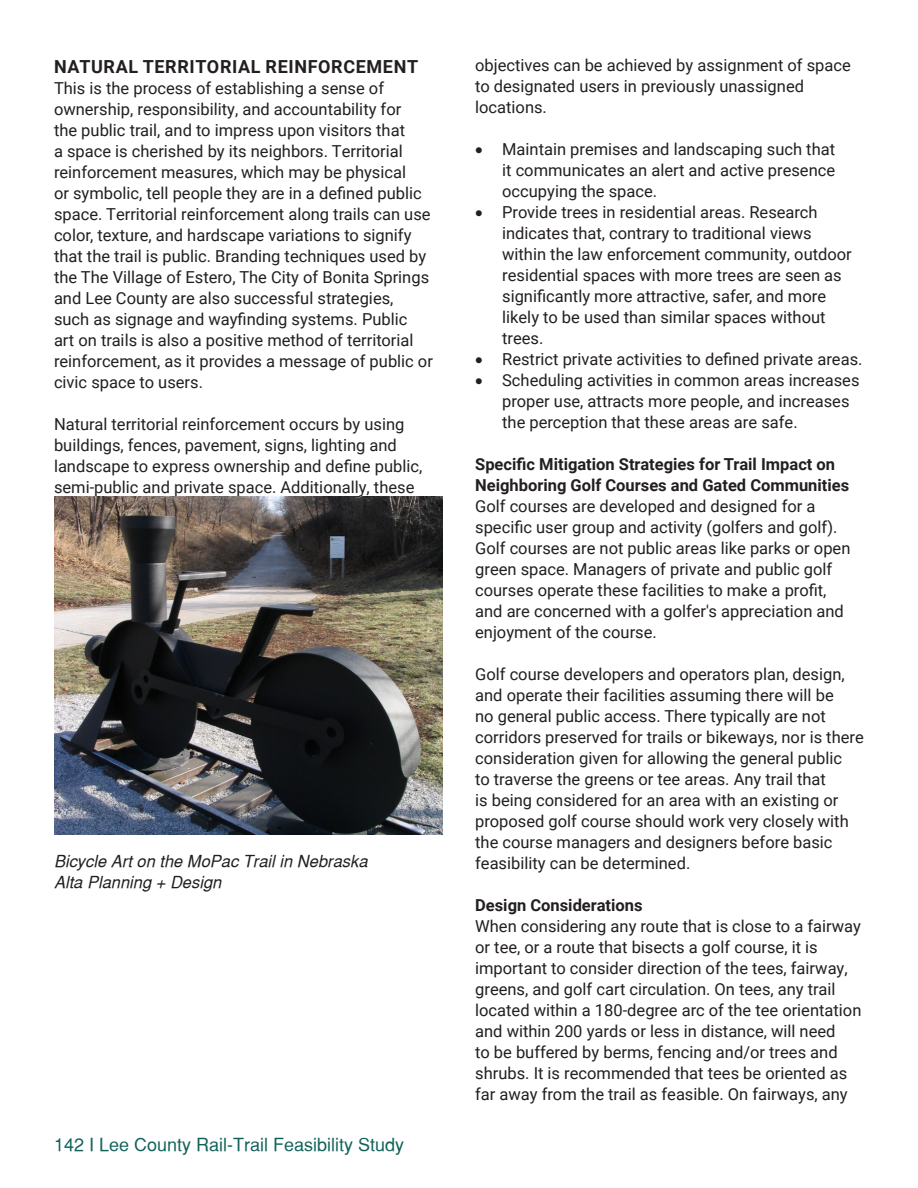
<style>
.page{position:relative;width:918px;height:1188px;background:#fff}
.page>*{position:absolute;margin:0;border:0;box-sizing:border-box;transform-origin:0 0}
.t1{font:18px "Sans Serif";color:#11625a}
.t2{font:700 18px "Roboto";letter-spacing:.035em;color:#231f20}
.Body{font:16.5px/21px "Roboto";color:#231f20}
.Body-2{font:700 16.5px/21px "Roboto";color:#231f20}
.Image_Caption{font:italic 16.5px "Sans Serif";color:#231f20}
</style>
<div class="page">
<img style="left:54px;top:497px;width:389px;height:337px">
<h4 class="t2" style="left:54px;top:54px;width:365px">NATURAL TERRITORIAL REINFORCEMENT</h4>
<p class="Body" style="left:54px;top:77px;width:380px">This is the process of establishing a sense of ownership, responsibility, and accountability for<br>the public trail, and to impress upon visitors that<br>a space is cherished by its neighbors. Territorial reinforcement measures, which may be physical<br>or symbolic, tell people they are in a defined public space. Territorial reinforcement along trails can use color, texture, and hardscape variations to signify that the trail is public. Branding techniques used by the The Village of Estero, The City of Bonita Springs and Lee County are also successful strategies,<br>such as signage and wayfinding systems. Public<br>art on trails is also a positive method of territorial reinforcement, as it provides a message of public or civic space to users.</p>
<p class="Body" style="left:54px;top:413px;width:370px">Natural territorial reinforcement occurs by using buildings, fences, pavement, signs, lighting and landscape to express ownership and define public, semi-public and private space. Additionally, these</p>
<p class="Image_Caption" style="left:54px;top:852px;width:315px">Bicycle Art on the MoPac Trail in Nebraska</p>
<p class="Image_Caption" style="left:54px;top:873px;width:169px">Alta Planning + Design</p>
<p class="t1" style="left:89px;top:1134px;width:317px">I Lee County Rail-Trail Feasibility Study</p>
<p class="Body" style="left:475px;top:54px;width:377px">objectives can be achieved by assignment of space to designated users in previously unassigned locations.</p>
<p class="Body" style="left:502px;top:138px;width:334px;text-align:justify;text-indent:-27px">• Maintain premises and landscaping such that it communicates an alert and active presence occupying the space.</p>
<p class="Body" style="left:502px;top:201px;width:351px;text-indent:-27px">• Provide trees in residential areas. Research indicates that, contrary to traditional views within the law enforcement community, outdoor residential spaces with more trees are seen as significantly more attractive, safer, and more likely to be used than similar spaces without trees.</p>
<p class="Body" style="left:475px;top:348px;width:389px">• Restrict private activities to defined private areas.</p>
<p class="Body" style="left:502px;top:369px;width:359px;text-indent:-27px">• Scheduling activities in common areas increases proper use, attracts more people, and increases the perception that these areas are safe.</p>
<p class="Body-2" style="left:475px;top:453px;width:376px">Specific Mitigation Strategies for Trail Impact on<br>Neighboring Golf Courses and Gated Communities</p>
<p class="Body" style="left:475px;top:495px;width:377px">Golf courses are developed and designed for a specific user group and activity (golfers and golf).<br>Golf courses are not public areas like parks or open green space. Managers of private and public golf courses operate these facilities to make a profit, and are concerned with a golfer's appreciation and enjoyment of the course.</p>
<p class="Body" style="left:475px;top:663px;width:390px">Golf course developers and operators plan, design, and operate their facilities assuming there will be<br>no general public access. There typically are not corridors preserved for trails or bikeways, nor is there consideration given for allowing the general public<br>to traverse the greens or tee areas. Any trail that<br>is being considered for an area with an existing or proposed golf course should work very closely with the course managers and designers before basic feasibility can be determined.</p>
<p class="Body-2" style="left:475px;top:894px;width:169px">Design Considerations</p>
<p class="Body" style="left:475px;top:915px;width:388px">When considering any route that is close to a fairway or tee, or a route that bisects a golf course, it is important to consider direction of the tees, fairway, greens, and golf cart circulation. On tees, any trail located within a 180-degree arc of the tee orientation and within 200 yards or less in distance, will need<br>to be buffered by berms, fencing and/or trees and shrubs. It is recommended that tees be oriented as far away from the trail as feasible. On fairways, any</p>
</div>
